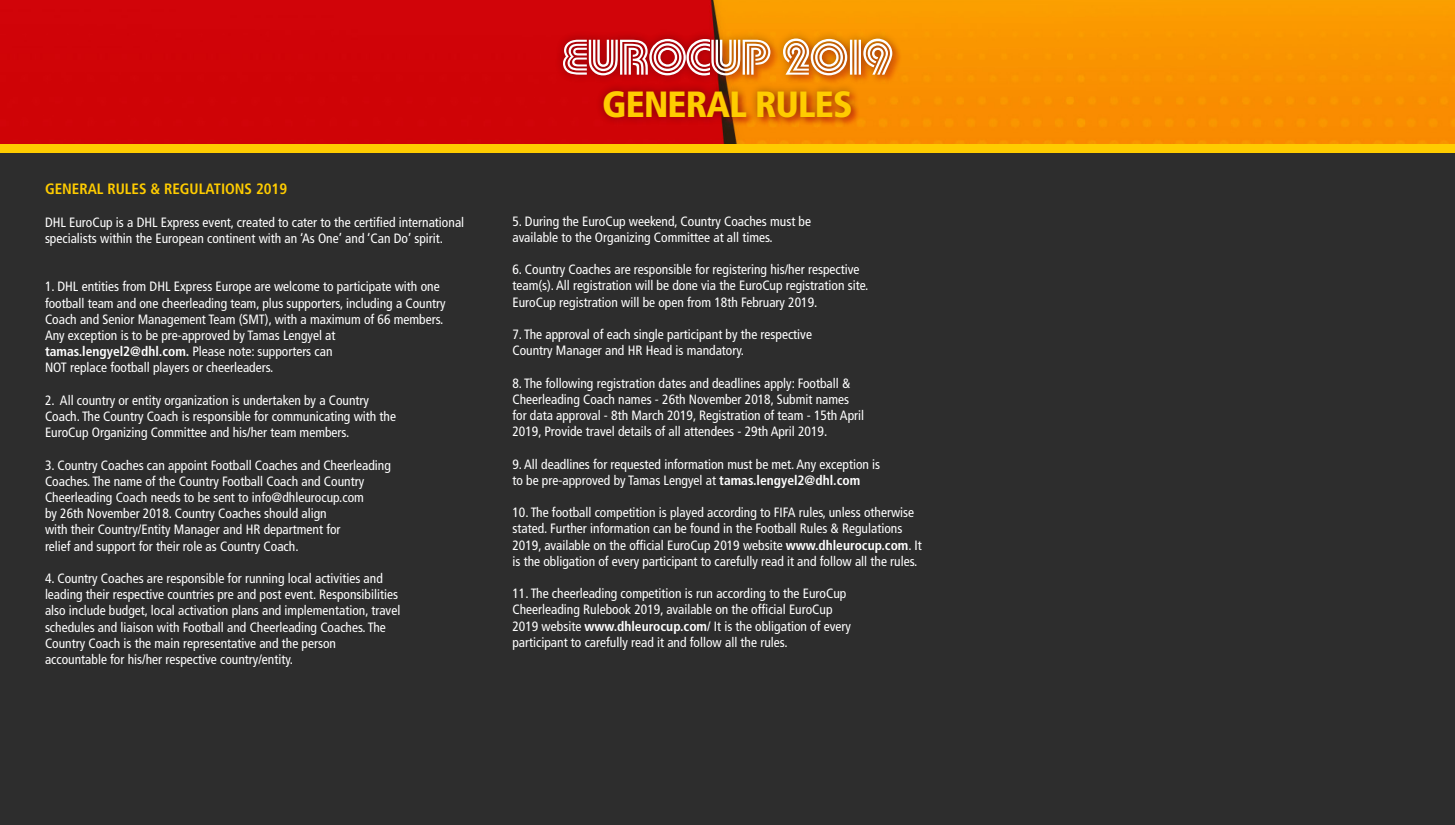
<style>
.page{position:relative;width:1455px;height:825px;background:#fff}
.page>*{position:absolute;margin:0;border:0;box-sizing:border-box;transform-origin:0 0}
.t1{font:52.43px "Pump Tri D";letter-spacing:-.02em;color:#fff}
.t2{font:900 condensed 36.45px "Frutiger LT Com";letter-spacing:-.02em;color:#fc0}
.Subtitles{font:700 condensed 15px "Frutiger LT Com";color:#fc0}
.Body_copy{font:condensed 13.5px/16.2px "Frutiger LT Com";color:#fff}
.s1{font-weight:700}
</style>
<div class="page">
<img style="left:0;top:0;width:1455px;height:144px">
<div style="left:0;top:144px;width:1455px;height:78px;background:#fc0"></div>
<div style="left:0;top:153px;width:1455px;height:672px;background:#2d2d2d"></div>
<div style="left:554px;top:30px;width:347px;height:96px;background:#000;opacity:.4"></div>
<p class="Subtitles" style="left:45px;top:180px;width:244px">GENERAL RULES &amp; REGULATIONS 2019</p>
<p class="Body_copy" style="left:45px;top:214px;width:421px">DHL EuroCup is a DHL Express event, created to cater to the certified international specialists within the European continent with an ‘As One’ and ‘Can Do’ spirit.</p>
<p class="Body_copy" style="left:45px;top:279px;width:402px">1. DHL entities from DHL Express Europe are welcome to participate with one football team and one cheerleading team, plus supporters, including a Country Coach and Senior Management Team (SMT), with a maximum of 66 members.<br>Any exception is to be pre-approved by Tamas Lengyel at <span class="s1">tamas.lengyel2@dhl.com.</span> Please note: supporters can<br>NOT replace football players or cheerleaders.</p>
<p class="Body_copy" style="left:45px;top:392px;width:353px">2. All country or entity organization is undertaken by a Country<br>Coach. The Country Coach is responsible for communicating with the<br>EuroCup Organizing Committee and his/her team members.</p>
<p class="Body_copy" style="left:45px;top:457px;width:347px">3. Country Coaches can appoint Football Coaches and Cheerleading Coaches. The name of the Country Football Coach and Country Cheerleading Coach needs to be sent to info@dhleurocup.com<br>by 26th November 2018. Country Coaches should align</p>
<p class="Body_copy" style="left:45px;top:522px;width:297px">with their Country/Entity Manager and HR department for relief and support for their role as Country Coach.</p>
<p class="Body_copy" style="left:45px;top:570px;width:357px">4. Country Coaches are responsible for running local activities and leading their respective countries pre and post event. Responsibilities also include budget, local activation plans and implementation, travel schedules and liaison with Football and Cheerleading Coaches. The</p>
<p class="Body_copy" style="left:45px;top:635px;width:293px">Country Coach is the main representative and the person accountable for his/her respective country/entity.</p>
<h1 class="t1" style="left:562px;top:27px;width:332px">EUROCUP 2019</h1>
<h2 class="t2" style="left:602px;top:82px;width:252px">GENERAL RULES</h2>
<p class="Body_copy" style="left:512px;top:213px;width:300px">5. During the EuroCup weekend, Country Coaches must be available to the Organizing Committee at all times.</p>
<p class="Body_copy" style="left:512px;top:261px;width:358px">6. Country Coaches are responsible for registering his/her respective team(s). All registration will be done via the EuroCup registration site.<br>EuroCup registration will be open from 18th February 2019.</p>
<p class="Body_copy" style="left:512px;top:326px;width:301px">7. The approval of each single participant by the respective<br>Country Manager and HR Head is mandatory.</p>
<p class="Body_copy" style="left:512px;top:375px;width:353px">8. The following registration dates and deadlines apply: Football &amp; Cheerleading Coach names - 26th November 2018, Submit names for data approval - 8th March 2019, Registration of team - 15th April 2019, Provide travel details of all attendees - 29th April 2019.</p>
<p class="Body_copy" style="left:512px;top:456px;width:369px">9. All deadlines for requested information must be met. Any exception is to be pre-approved by Tamas Lengyel at <span class="s1">tamas.lengyel2@dhl.com</span></p>
<p class="Body_copy" style="left:512px;top:504px;width:411px">10. The football competition is played according to FIFA rules, unless otherwise stated. Further information can be found in the Football Rules &amp; Regulations 2019, available on the official EuroCup 2019 website <span class="s1">www.dhleurocup.com</span>. It is the obligation of every participant to carefully read it and follow all the rules.</p>
<p class="Body_copy" style="left:512px;top:585px;width:340px">11. The cheerleading competition is run according to the EuroCup Cheerleading Rulebook 2019, available on the official EuroCup 2019 website <span class="s1">www.dhleurocup.com</span>/ It is the obligation of every participant to carefully read it and follow all the rules.</p>
</div>
